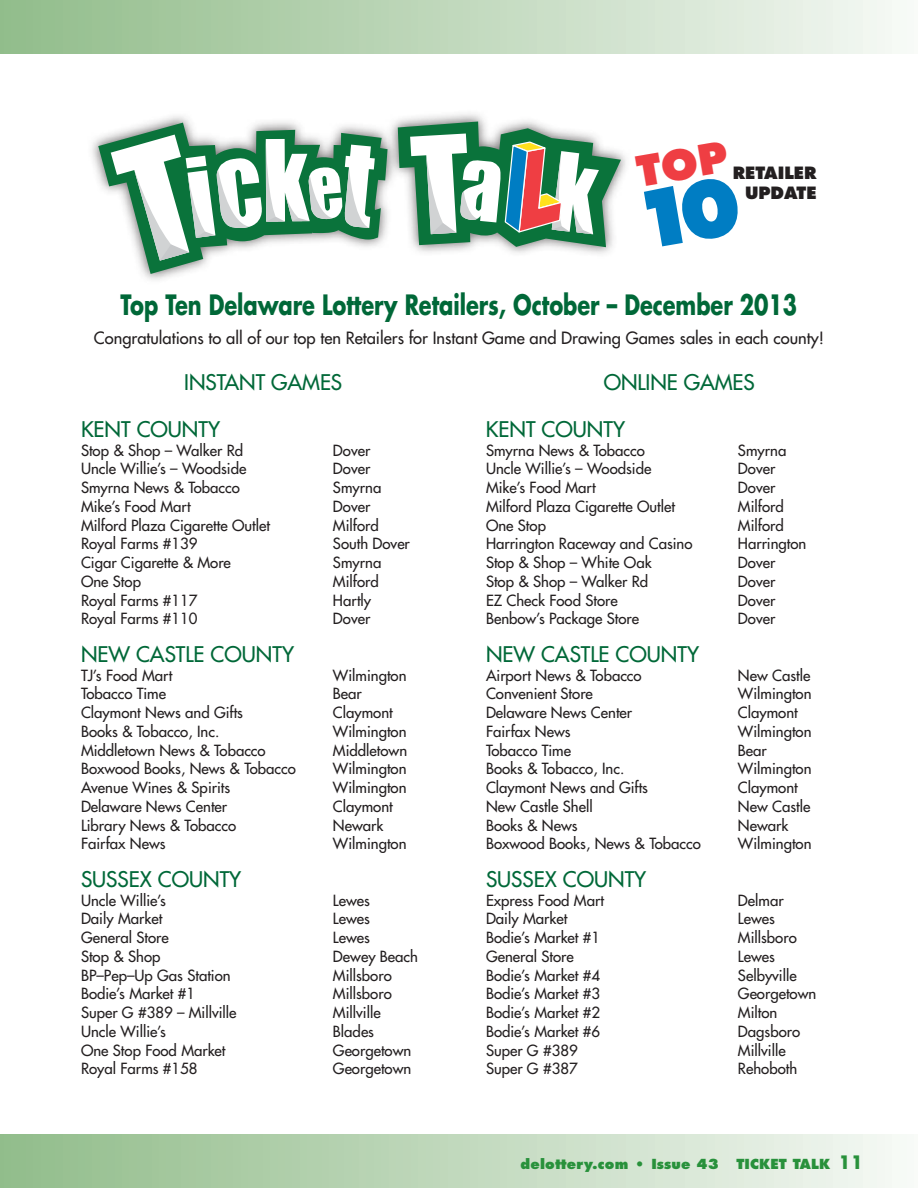
<style>
.page{position:relative;width:918px;height:1188px;background:#fff}
.page>*{position:absolute;margin:0;border:0;box-sizing:border-box;transform-origin:0 0}
.t1{font:700 27.3px "Futura Std";letter-spacing:-.005em;color:#006838;scale:.77 1}
.t2{font:500 21px "Futura Std";color:#006838}
.t3{font:500 16.5px "Futura Std";color:#231f20}
.t4{font:800 16.5px/19.8px "Futura Std";color:#231f20;text-align:right}
.t5{font:500 15px "Futura Std";color:#231f20}
.t6{font:800 13.5px "Futura Std";letter-spacing:.01em;color:#28913b}
.s1{font-weight:700;font-size:18px}
</style>
<div class="page">
<div style="left:87px;top:110px;width:545px;height:176px;background:#231f20;opacity:.6"></div>
<svg style="left:98px;top:123px;width:290px;height:151px"></svg>
<svg style="left:111px;top:135px;width:264px;height:126px"></svg>
<svg style="left:398px;top:122px;width:223px;height:125px"></svg>
<div style="left:0;top:0;width:918px;height:54px;background:linear-gradient(to right,#90bc89,#f4f8f4)"></div>
<div style="left:0;top:1134px;width:918px;height:54px;background:linear-gradient(to right,#90bc89,#f4f8f4)"></div>
<p class="t4" style="left:733px;top:163px;width:85px">RETAILER<br>UPDATE</p>
<h1 class="t1" style="left:121px;top:287px;width:880px">Top Ten Delaware Lottery Retailers, October – December 2013</h1>
<p class="t3" style="left:94px;top:327px;width:732px">Congratulations to all of our top ten Retailers for Instant Game and Drawing Games sales in each county!</p>
<h2 class="t2" style="left:184px;top:369px;width:158px">Instant GAMES</h2>
<h2 class="t2" style="left:81px;top:416px;width:130px">KENT Cou nty</h2>
<p class="t5" style="left:81px;top:441px;width:164px">Stop &amp; Shop – Walker Rd</p>
<p class="t5" style="left:333px;top:441px;width:39px">Dover</p>
<p class="t5" style="left:81px;top:459px;width:167px">Uncle Willie’s – Woodside</p>
<p class="t5" style="left:333px;top:459px;width:39px">Dover</p>
<p class="t5" style="left:81px;top:478px;width:160px">Smyrna News &amp; Tobacco</p>
<p class="t5" style="left:333px;top:478px;width:50px">S myrna</p>
<p class="t5" style="left:81px;top:497px;width:111px">Mike’s Food Mart</p>
<p class="t5" style="left:333px;top:497px;width:39px">Dover</p>
<p class="t5" style="left:81px;top:516px;width:191px">Milford Plaza Cigarette Outlet</p>
<p class="t5" style="left:333px;top:516px;width:47px">Milford</p>
<p class="t5" style="left:81px;top:534px;width:118px">Royal Farms #139</p>
<p class="t5" style="left:333px;top:534px;width:78px">South Dover</p>
<p class="t5" style="left:81px;top:553px;width:151px">Cigar Cigarette &amp; More</p>
<p class="t5" style="left:333px;top:553px;width:50px">S myrna</p>
<p class="t5" style="left:81px;top:572px;width:62px">One Stop</p>
<p class="t5" style="left:333px;top:572px;width:47px">Milford</p>
<p class="t5" style="left:81px;top:591px;width:118px">Royal Farms #117</p>
<p class="t5" style="left:333px;top:591px;width:40px">Hartly</p>
<p class="t5" style="left:81px;top:609px;width:118px">Royal Farms #110</p>
<p class="t5" style="left:333px;top:609px;width:39px">Dover</p>
<h2 class="t2" style="left:81px;top:641px;width:17px">New</h2>
<h2 class="t2" style="left:136px;top:641px;width:149px">Castle Cou nty</h2>
<p class="t5" style="left:81px;top:666px;width:93px">TJ’s Food Mart</p>
<p class="t5" style="left:333px;top:666px;width:75px">Wilmington</p>
<p class="t5" style="left:81px;top:684px;width:87px">Tobacco Time</p>
<p class="t5" style="left:333px;top:684px;width:30px">Bear</p>
<p class="t5" style="left:81px;top:703px;width:164px">Claymont News and Gifts</p>
<p class="t5" style="left:333px;top:703px;width:61px">Claymont</p>
<p class="t5" style="left:81px;top:722px;width:140px">Books &amp; Tobacco, Inc.</p>
<p class="t5" style="left:333px;top:722px;width:75px">Wilmington</p>
<p class="t5" style="left:81px;top:741px;width:186px">Middletown News &amp; Tobacco</p>
<p class="t5" style="left:333px;top:741px;width:76px">Middletown</p>
<p class="t5" style="left:81px;top:759px;width:216px">Boxwood Books, News &amp; Tobacco</p>
<p class="t5" style="left:333px;top:759px;width:75px">Wilmington</p>
<p class="t5" style="left:81px;top:778px;width:151px">Avenue Wines &amp; Spirits</p>
<p class="t5" style="left:333px;top:778px;width:75px">Wilmington</p>
<p class="t5" style="left:81px;top:797px;width:148px">Delaware News Center</p>
<p class="t5" style="left:333px;top:797px;width:61px">Claymont</p>
<p class="t5" style="left:81px;top:816px;width:157px">Library News &amp; Tobacco</p>
<p class="t5" style="left:333px;top:816px;width:52px">N ewark</p>
<p class="t5" style="left:81px;top:834px;width:86px">Fairfax News</p>
<p class="t5" style="left:333px;top:834px;width:75px">Wilmington</p>
<h2 class="t2" style="left:81px;top:866px;width:151px">Sussex Cou nty</h2>
<p class="t5" style="left:81px;top:891px;width:86px">Uncle Willie’s</p>
<p class="t5" style="left:333px;top:891px;width:38px">Lewes</p>
<p class="t5" style="left:81px;top:909px;width:83px">Daily Market</p>
<p class="t5" style="left:333px;top:909px;width:38px">Lewes</p>
<p class="t5" style="left:81px;top:928px;width:89px">General Store</p>
<p class="t5" style="left:333px;top:928px;width:38px">Lewes</p>
<p class="t5" style="left:81px;top:947px;width:81px">Stop &amp; Shop</p>
<p class="t5" style="left:333px;top:947px;width:87px">Dewey Beach</p>
<p class="t5" style="left:81px;top:966px;width:151px">BP–Pep–Up Gas Station</p>
<p class="t5" style="left:333px;top:966px;width:60px">Millsboro</p>
<p class="t5" style="left:81px;top:984px;width:116px">Bodie’s Market #1</p>
<p class="t5" style="left:333px;top:984px;width:60px">Millsboro</p>
<p class="t5" style="left:81px;top:1003px;width:157px">Super G #389 – Millville</p>
<p class="t5" style="left:333px;top:1003px;width:49px">Millville</p>
<p class="t5" style="left:81px;top:1022px;width:86px">Uncle Willie’s</p>
<p class="t5" style="left:333px;top:1022px;width:43px">Blades</p>
<p class="t5" style="left:81px;top:1041px;width:146px">One Stop Food Market</p>
<p class="t5" style="left:333px;top:1041px;width:80px">Georgetown</p>
<p class="t5" style="left:81px;top:1059px;width:118px">Royal Farms #158</p>
<p class="t5" style="left:333px;top:1059px;width:80px">Georgetown</p>
<h2 class="t2" style="left:604px;top:369px;width:151px">Onli ne GAMES</h2>
<h2 class="t2" style="left:486px;top:416px;width:130px">KENT Cou nty</h2>
<p class="t5" style="left:486px;top:441px;width:160px">Smyrna News &amp; Tobacco</p>
<p class="t5" style="left:738px;top:441px;width:50px">S myrna</p>
<p class="t5" style="left:486px;top:459px;width:167px">Uncle Willie’s – Woodside</p>
<p class="t5" style="left:738px;top:459px;width:39px">Dover</p>
<p class="t5" style="left:486px;top:478px;width:111px">Mike’s Food Mart</p>
<p class="t5" style="left:738px;top:478px;width:39px">Dover</p>
<p class="t5" style="left:486px;top:497px;width:191px">Milford Plaza Cigarette Outlet</p>
<p class="t5" style="left:738px;top:497px;width:47px">Milford</p>
<p class="t5" style="left:486px;top:516px;width:62px">One Stop</p>
<p class="t5" style="left:738px;top:516px;width:47px">Milford</p>
<p class="t5" style="left:486px;top:534px;width:208px">Harrington Raceway and Casino</p>
<p class="t5" style="left:738px;top:534px;width:70px">Harrington</p>
<p class="t5" style="left:486px;top:553px;width:167px">Stop &amp; Shop – White Oak</p>
<p class="t5" style="left:738px;top:553px;width:39px">Dover</p>
<p class="t5" style="left:486px;top:572px;width:164px">Stop &amp; Shop – Walker Rd</p>
<p class="t5" style="left:738px;top:572px;width:39px">Dover</p>
<p class="t5" style="left:486px;top:591px;width:133px">EZ Check Food Store</p>
<p class="t5" style="left:738px;top:591px;width:39px">Dover</p>
<p class="t5" style="left:486px;top:609px;width:155px">Benbow’s Package Store</p>
<p class="t5" style="left:738px;top:609px;width:39px">Dover</p>
<h2 class="t2" style="left:486px;top:641px;width:17px">New</h2>
<h2 class="t2" style="left:541px;top:641px;width:149px">Castle Cou nty</h2>
<p class="t5" style="left:486px;top:666px;width:157px">Airport News &amp; Tobacco</p>
<p class="t5" style="left:738px;top:666px;width:74px">New Castle</p>
<p class="t5" style="left:486px;top:684px;width:108px">Convenient Store</p>
<p class="t5" style="left:738px;top:684px;width:75px">Wilmington</p>
<p class="t5" style="left:486px;top:703px;width:148px">Delaware News Center</p>
<p class="t5" style="left:738px;top:703px;width:61px">Claymont</p>
<p class="t5" style="left:486px;top:722px;width:86px">Fairfax News</p>
<p class="t5" style="left:738px;top:722px;width:75px">Wilmington</p>
<p class="t5" style="left:486px;top:741px;width:87px">Tobacco Time</p>
<p class="t5" style="left:738px;top:741px;width:30px">Bear</p>
<p class="t5" style="left:486px;top:759px;width:140px">Books &amp; Tobacco, Inc.</p>
<p class="t5" style="left:738px;top:759px;width:75px">Wilmington</p>
<p class="t5" style="left:486px;top:778px;width:164px">Claymont News and Gifts</p>
<p class="t5" style="left:738px;top:778px;width:61px">Claymont</p>
<p class="t5" style="left:486px;top:797px;width:108px">New Castle Shell</p>
<p class="t5" style="left:738px;top:797px;width:74px">New Castle</p>
<p class="t5" style="left:486px;top:816px;width:93px">Books &amp; News</p>
<p class="t5" style="left:738px;top:816px;width:52px">N ewark</p>
<p class="t5" style="left:486px;top:834px;width:216px">Boxwood Books, News &amp; Tobacco</p>
<p class="t5" style="left:738px;top:834px;width:75px">Wilmington</p>
<h2 class="t2" style="left:486px;top:866px;width:151px">Sussex Cou nty</h2>
<p class="t5" style="left:486px;top:891px;width:120px">Express Food Mart</p>
<p class="t5" style="left:738px;top:891px;width:47px">Delmar</p>
<p class="t5" style="left:486px;top:909px;width:83px">Daily Market</p>
<p class="t5" style="left:738px;top:909px;width:38px">Lewes</p>
<p class="t5" style="left:486px;top:928px;width:116px">Bodie’s Market #1</p>
<p class="t5" style="left:738px;top:928px;width:60px">Millsboro</p>
<p class="t5" style="left:486px;top:947px;width:89px">General Store</p>
<p class="t5" style="left:738px;top:947px;width:38px">Lewes</p>
<p class="t5" style="left:486px;top:966px;width:116px">Bodie’s Market #4</p>
<p class="t5" style="left:738px;top:966px;width:60px">Selbyville</p>
<p class="t5" style="left:486px;top:984px;width:116px">Bodie’s Market #3</p>
<p class="t5" style="left:738px;top:984px;width:80px">Georgetown</p>
<p class="t5" style="left:486px;top:1003px;width:116px">Bodie’s Market #2</p>
<p class="t5" style="left:738px;top:1003px;width:41px">Milton</p>
<p class="t5" style="left:486px;top:1022px;width:116px">Bodie’s Market #6</p>
<p class="t5" style="left:738px;top:1022px;width:64px">Dagsboro</p>
<p class="t5" style="left:486px;top:1041px;width:93px">Super G #389</p>
<p class="t5" style="left:738px;top:1041px;width:49px">Millville</p>
<p class="t5" style="left:486px;top:1059px;width:93px">Super G #387</p>
<p class="t5" style="left:738px;top:1059px;width:61px">Rehoboth</p>
<p class="t6" style="left:521px;top:1155px;width:200px">delottery.com • Issue 43</p>
<p class="t6" style="left:736px;top:1155px;width:128px">TICKET TALK <span class="s1">11</span></p>
</div>
